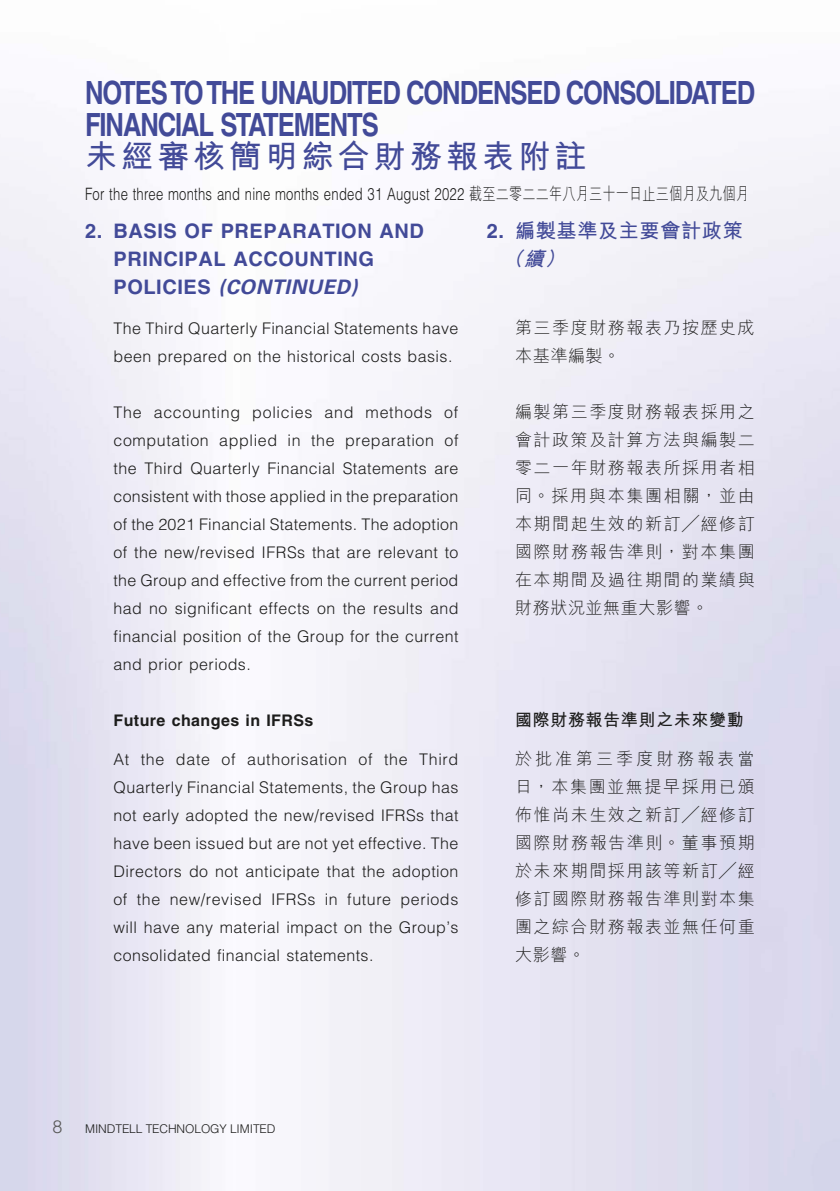
<style>
.page{position:relative;width:840px;height:1191px;background:#fff}
.page>*{position:absolute;margin:0;border:0;box-sizing:border-box;transform-origin:0 0}
.t1{font:700 32px/32px "Helvetica LT Std";letter-spacing:-.045em;color:#424a98;scale:.8 1}
.t2{font:700 32px "M Hei HK";letter-spacing:.125em;color:#424a98}
.t3{font:700 20px/28px "Helvetica LT Std";letter-spacing:.025em;color:#424a98}
.t4{font:italic 700 20px "Univers LT Std";letter-spacing:.025em;color:#424a98}
.t5{font:700 20px/28px "M Hei HK";letter-spacing:.035em;color:#424a98}
.t6{font:300 18px "Helvetica LT Std";color:#575756}
.t7{font:300 17px/28px "M Hei HK";letter-spacing:.09em;color:#1c1c1b;text-align:justify}
.t8{font:300 17px "Helvetica LT Std";letter-spacing:.015em;color:#1c1c1b;scale:.77 1}
.t9{font:700 17px "M Hei HK";letter-spacing:.035em;color:#1c1c1b}
.t10{font:300 16px/28px "Helvetica LT Std";letter-spacing:.025em;color:#1c1c1b;text-align:justify}
.t11{font:700 16px "Helvetica LT Std";letter-spacing:.025em;color:#1c1c1b}
.t12{font:300 12px "Helvetica LT Std";letter-spacing:-.01em;color:#1c1c1b}
.s1{font-family:"M Hei HK"}
.s2{font-family:"Helvetica LT Std";font-style:normal}
.s3{font-family:"Helvetica LT Std"}
.s4{font-style:italic}
</style>
<div class="page">
<h1 class="t1" style="left:85px;top:76px;width:838px">NOTES TO THE UNAUDITED CONDENSED CONSOLIDATED<br>FINANCIAL STATEMENTS</h1>
<h1 class="t2" style="left:85px;top:133px;width:502px">未經審核簡明綜合財務報表附註</h1>
<p class="t8" style="left:85px;top:184px;width:863px">For the three months and nine months ended 31 August 2022 <span class="s1">截至二零二二年八月三十一日止三個月及九個月</span></p>
<p class="t3" style="left:113px;top:217px;width:312px;text-indent:-28px">2. BASIS OF PREPARATION AND<br>PRINCIPAL ACCOUNTING</p>
<p class="t4" style="left:113px;top:276px;width:245px"><span class="s2">POLICIES</span> (CONTINUED)</p>
<p class="t10" style="left:113px;top:314px;width:346px">The Third Quarterly Financial Statements have been prepared on the historical costs basis.</p>
<p class="t10" style="left:113px;top:398px;width:346px">The accounting policies and methods of computation applied in the preparation of the Third Quarterly Financial Statements are consistent with those applied in the preparation of the 2021 Financial Statements. The adoption of the new/revised IFRSs that are relevant to the Group and effective from the current period had no significant effects on the results and financial position of the Group for the current and prior periods.</p>
<p class="t11" style="left:113px;top:710px;width:201px">Future changes in IFRSs</p>
<p class="t10" style="left:113px;top:745px;width:346px">At the date of authorisation of the Third Quarterly Financial Statements, the Group has not early adopted the new/revised IFRSs that have been issued but are not yet effective. The Directors do not anticipate that the adoption of the new/revised IFRSs in future periods will have any material impact on the Group’s consolidated financial statements.</p>
<p class="t5" style="left:503px;top:215px;width:241px;text-indent:-17px"><span class="s3">2.</span> 編製基準及主要會計政策<span class="s4">（續）</span></p>
<p class="t7" style="left:514px;top:313px;width:241px">第三季度財務報表乃按歷史成本基準編製。</p>
<p class="t7" style="left:514px;top:397px;width:241px">編製第三季度財務報表採用之會計政策及計算方法與編製二零二一年財務報表所採用者相同。採用與本集團相關，並由本期間起生效的新訂╱經修訂國際財務報告準則，對本集團在本期間及過往期間的業績與財務狀況並無重大影響。</p>
<p class="t9" style="left:514px;top:707px;width:230px">國際財務報告準則之未來變動</p>
<p class="t7" style="left:514px;top:744px;width:241px">於批准第三季度財務報表當日，本集團並無提早採用已頒佈惟尚未生效之新訂╱經修訂國際財務報告準則。董事預期於未來期間採用該等新訂╱經修訂國際財務報告準則對本集團之綜合財務報表並無任何重大影響。</p>
<p class="t6" style="left:52px;top:1115px;width:12px">8</p>
<p class="t12" style="left:85px;top:1121px;width:192px">MINDTELL TECHNOLOGY LIMITED</p>
</div>
